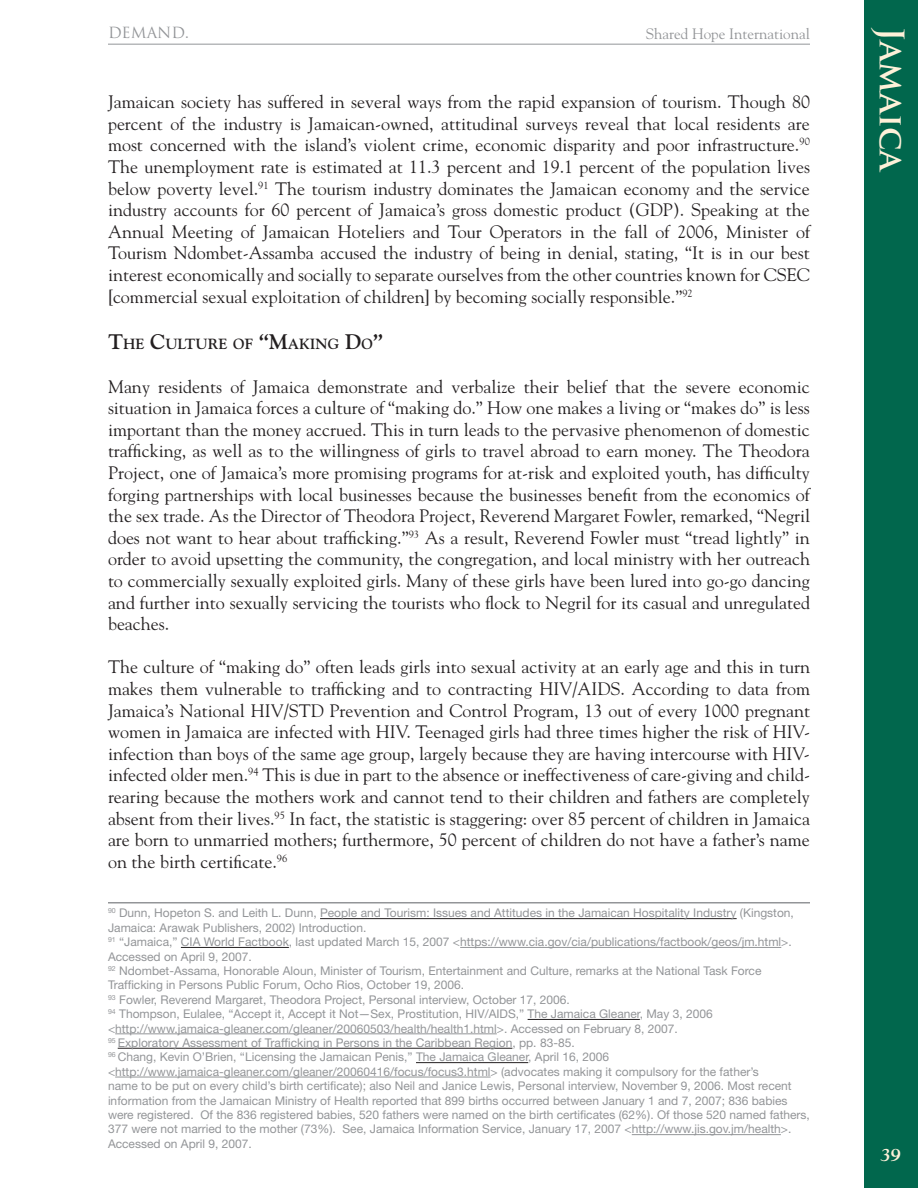
<style>
.page{position:relative;width:918px;height:1188px;background:#fff}
.page>*{position:absolute;margin:0;border:0;box-sizing:border-box;transform-origin:0 0}
.t1{font:700 33px "Trajan Pro";color:#fef1d9}
.t2{font:18px/21.6px "Goudy";color:#231f20;text-align:justify}
.t3{font:italic 700 18px "Goudy";color:#fef1d9}
.t4{font:15px "Goudy";color:#939598}
.t5{font:15px "Trajan Pro";color:#939598}
.t6{font:700 14.7px "Goudy";color:#231f20}
.t7{font:12px/14.4px "Helvetica Neue";color:#939598}
.s1{font-size:21px}
</style>
<div class="page">
<hr style="left:108px;top:44px;width:702px;height:1px;background:#939598">
<div style="left:864px;top:0;width:54px;height:1188px;background:#01674d"></div>
<hr style="left:320px;top:918px;width:417px;height:1px;background:#231f20">
<hr style="left:181px;top:947px;width:108px;height:1px;background:#231f20">
<hr style="left:460px;top:947px;width:321px;height:1px;background:#939598">
<hr style="left:528px;top:1019px;width:112px;height:1px;background:#231f20">
<hr style="left:115px;top:1034px;width:382px;height:1px;background:#939598">
<hr style="left:118px;top:1048px;width:394px;height:1px;background:#231f20">
<hr style="left:416px;top:1062px;width:112px;height:1px;background:#231f20">
<hr style="left:115px;top:1077px;width:376px;height:1px;background:#939598">
<hr style="left:632px;top:1134px;width:149px;height:1px;background:#939598">
<hr style="left:108px;top:902px;width:702px;height:2px;background:#939598">
<p class="t5" style="left:108px;top:23px;width:83px">DEMAND.</p>
<p class="t4" style="left:646px;top:24px;width:166px">Shared Hope International</p>
<h1 class="t1" style="left:912px;top:27px;width:149px;rotate:90deg">Jamaica</h1>
<p class="t2" style="left:108px;top:91px;width:704px">Jamaican society has suffered in several ways from the rapid expansion of tourism. Though 80 percent of the industry is Jamaican-owned, attitudinal surveys reveal that local residents are most concerned with the island’s violent crime, economic disparity and poor infrastructure.<sup>90<br></sup>The unemployment rate is estimated at 11.3 percent and 19.1 percent of the population lives below poverty level.<sup>91</sup> The tourism industry dominates the Jamaican economy and the service industry accounts for 60 percent of Jamaica’s gross domestic product (GDP). Speaking at the Annual Meeting of Jamaican Hoteliers and Tour Operators in the fall of 2006, Minister of Tourism Ndombet-Assamba accused the industry of being in denial, stating, “It is in our best interest economically and socially to separate ourselves from the other countries known for CSEC [commercial sexual exploitation of children] by becoming socially responsible.”<sup>92</sup></p>
<p class="t6" style="left:108px;top:336px;width:277px"><span class="s1">T</span>HE <span class="s1">C</span>ULTURE OF <span class="s1">“M</span>AKING <span class="s1">D</span>O<span class="s1">”</span></p>
<p class="t2" style="left:108px;top:375px;width:704px">Many residents of Jamaica demonstrate and verbalize their belief that the severe economic situation in Jamaica forces a culture of “making do.” How one makes a living or “makes do” is less important than the money accrued. This in turn leads to the pervasive phenomenon of domestic trafficking, as well as to the willingness of girls to travel abroad to earn money. The Theodora Project, one of Jamaica’s more promising programs for at-risk and exploited youth, has difficulty forging partnerships with local businesses because the businesses benefit from the economics of the sex trade. As the Director of Theodora Project, Reverend Margaret Fowler, remarked, “Negril does not want to hear about trafficking.”<sup>93</sup> As a result, Reverend Fowler must “tread lightly” in order to avoid upsetting the community, the congregation, and local ministry with her outreach to commercially sexually exploited girls. Many of these girls have been lured into go-go dancing and further into sexually servicing the tourists who flock to Negril for its casual and unregulated beaches.</p>
<p class="t2" style="left:108px;top:656px;width:704px">The culture of “making do” often leads girls into sexual activity at an early age and this in turn makes them vulnerable to trafficking and to contracting HIV/AIDS. According to data from Jamaica’s National HIV/STD Prevention and Control Program, 13 out of every 1000 pregnant women in Jamaica are infected with HIV. Teenaged girls had three times higher the risk of HIV&shy;infection than boys of the same age group, largely because they are having intercourse with HIV&shy;infected older men.<sup>94</sup> This is due in part to the absence or ineffectiveness of care-giving and child&shy;rearing because the mothers work and cannot tend to their children and fathers are completely absent from their lives.<sup>95</sup> In fact, the statistic is staggering: over 85 percent of children in Jamaica are born to unmarried mothers; furthermore, 50 percent of children do not have a father’s name on the birth certificate.<sup>96</sup></p>
<p class="t7" style="left:108px;top:906px;width:703px"><sup>90</sup> Dunn, Hopeton S. and Leith L. Dunn, People and Tourism: Issues and Attitudes in the Jamaican Hospitality Industry (Kingston, Jamaica: Arawak Publishers, 2002) Introduction.<br><sup>91</sup> “Jamaica,” CIA World Factbook, last updated March 15, 2007 &lt;https://www.cia.gov/cia/publications/factbook/geos/jm.html&gt;.<br>Accessed on April 9, 2007.<br><sup>92</sup> Ndombet-Assama, Honorable Aloun, Minister of Tourism, Entertainment and Culture, remarks at the National Task Force Trafficking in Persons Public Forum, Ocho Rios, October 19, 2006.<br><sup>93</sup> Fowler, Reverend Margaret, Theodora Project, Personal interview, October 17, 2006.<br><sup>94</sup> Thompson, Eulalee, “Accept it, Accept it Not—Sex, Prostitution, HIV/AIDS,” The Jamaica Gleaner, May 3, 2006 &lt;http://www.jamaica-gleaner.com/gleaner/20060503/health/health1.html&gt;. Accessed on February 8, 2007.<br><sup>95</sup> Exploratory Assessment of Trafficking in Persons in the Caribbean Region, pp. 83-85.<br><sup>96</sup> Chang, Kevin O’Brien, “Licensing the Jamaican Penis,” The Jamaica Gleaner, April 16, 2006 &lt;http://www.jamaica-gleaner.com/gleaner/20060416/focus/focus3.html&gt; (advocates making it compulsory for the father’s<br>name to be put on every child’s birth certificate); also Neil and Janice Lewis, Personal interview, November 9, 2006. Most recent information from the Jamaican Ministry of Health reported that 899 births occurred between January 1 and 7, 2007; 836 babies were registered. Of the 836 registered babies, 520 fathers were named on the birth certificates (62%). Of those 520 named fathers, 377 were not married to the mother (73%). See, Jamaica Information Service, January 17, 2007 &lt;http://www.jis.gov.jm/health&gt;.<br>Accessed on April 9, 2007.</p>
<p class="t3" style="left:881px;top:1144px;width:22px">39</p>
</div>
